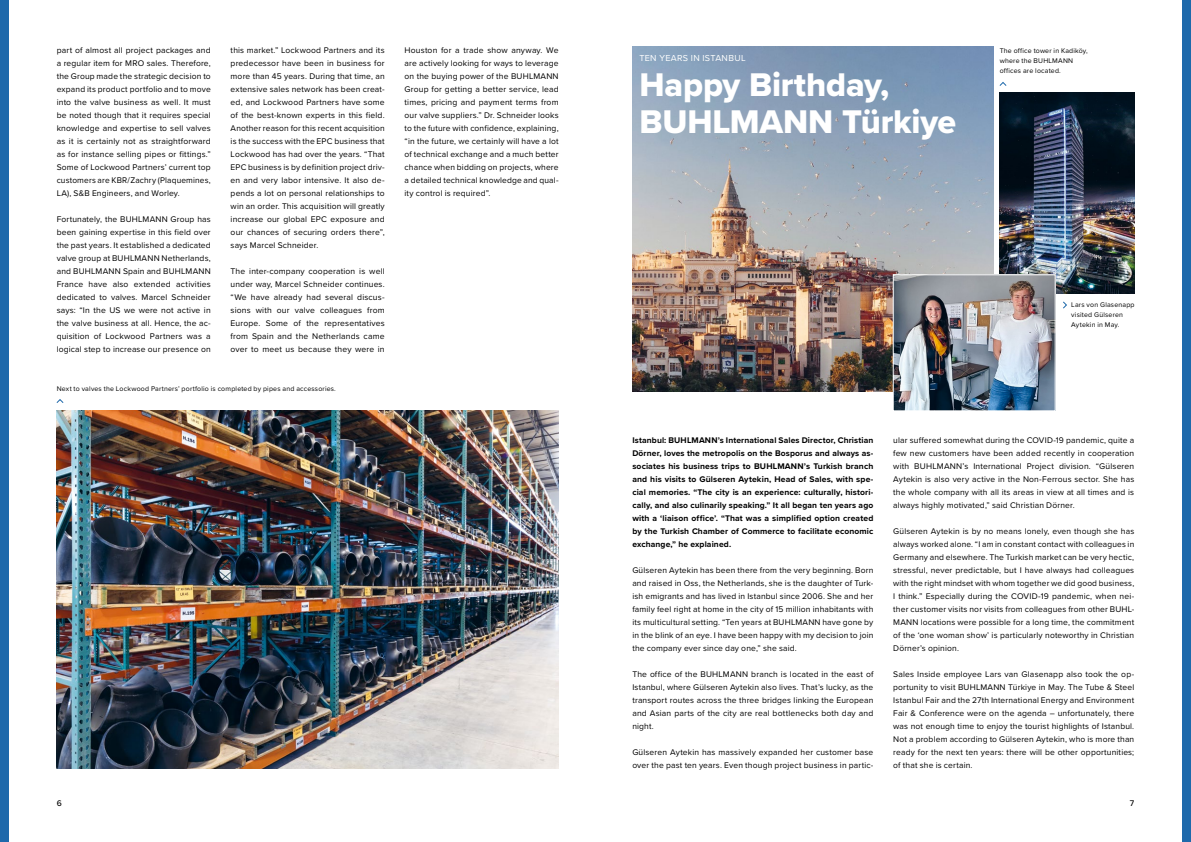
<style>
.page{position:relative;width:1191px;height:842px;background:#fff}
.page>*{position:absolute;margin:0;border:0;box-sizing:border-box;transform-origin:0 0}
.t1{font:34px/37px "Proxima Nova Extrabld";letter-spacing:-.005em;color:#fff}
.t2{font:9px "Proxima Nova";letter-spacing:.04em;color:#fff}
.t3{font:8.5px/13px "Proxima Nova";letter-spacing:.015em;color:#000;text-align:justify}
.t4{font:700 8.5px/13px "Proxima Nova";letter-spacing:.015em;color:#000;text-align:justify}
.t5{font:500 8.5px "Proxima Nova";color:#000}
.t6{font:7px/10px "Proxima Nova";letter-spacing:.025em;color:#000}
</style>
<div class="page">
<img style="left:632px;top:47px;width:361px;height:344px">
<img style="left:999px;top:92px;width:135px;height:202px">
<img style="left:894px;top:276px;width:159px;height:133px">
<div style="left:892px;top:274px;width:163px;height:137px;border:1px solid #fff"></div>
<img style="left:57px;top:411px;width:501px;height:357px">
<svg style="left:56px;top:399px;width:8px;height:4px"></svg>
<svg style="left:999px;top:82px;width:7px;height:4px"></svg>
<svg style="left:1063px;top:301px;width:4px;height:8px"></svg>
<div style="left:0;top:0;width:9px;height:842px;background:#1e69ab"></div>
<div style="left:1182px;top:0;width:9px;height:842px;background:#1e69ab"></div>
<p class="t3" style="left:57px;top:44px;width:156px">part of almost all project packages and a regular item for MRO sales. Therefore, the Group made the strategic decision to expand its product portfolio and to move into the valve business as well. It must be noted though that it requires special knowledge and expertise to sell valves as it is certainly not as straightforward as for instance selling pipes or fittings.” Some of Lockwood Partners’ current top customers are KBR/Zachry (Plaquemines, LA), S&amp;B Engineers, and Worley.</p>
<p class="t3" style="left:57px;top:213px;width:156px">Fortunately, the BUHLMANN Group has been gaining expertise in this field over the past years. It established a dedicated valve group at BUHLMANN Netherlands, and BUHLMANN Spain and BUHLMANN France have also extended activities dedicated to valves. Marcel Schneider says: “In the US we were not active in the valve business at all. Hence, the ac&shy;quisition of Lockwood Partners was a logical step to increase our presence on</p>
<p class="t3" style="left:231px;top:44px;width:156px">this market.” Lockwood Partners and its predecessor have been in business for more than 45 years. During that time, an extensive sales network has been creat&shy;ed, and Lockwood Partners have some of the best-known experts in this field.<br>Another reason for this recent acquisition is the success with the EPC business that Lockwood has had over the years. “That EPC business is by definition project driv&shy;en and very labor intensive. It also de&shy;pends a lot on personal relationships to win an order. This acquisition will greatly increase our global EPC exposure and our chances of securing orders there”, says Marcel Schneider.</p>
<p class="t3" style="left:231px;top:265px;width:156px">The inter-company cooperation is well under way, Marcel Schneider continues. “We have already had several discus&shy;sions with our valve colleagues from Europe. Some of the representatives from Spain and the Netherlands came over to meet us because they were in</p>
<p class="t6" style="left:57px;top:384px;width:281px">Next to valves the Lockwood Partners’ portfolio is completed by pipes and accessories.</p>
<p class="t3" style="left:404px;top:44px;width:156px">Houston for a trade show anyway. We are actively looking for ways to leverage on the buying power of the BUHLMANN Group for getting a better service, lead times, pricing and payment terms from our valve suppliers.” Dr. Schneider looks to the future with confidence, explaining, “in the future, we certainly will have a lot of technical exchange and a much better chance when bidding on projects, where a detailed technical knowledge and qual&shy;ity control is required”.</p>
<p class="t2" style="left:639px;top:51px;width:108px">TEN YEARS IN ISTANBUL</p>
<h1 class="t1" style="left:639px;top:66px;width:318px">Happy Birthday,<br>BUHLMANN Türkiye</h1>
<p class="t6" style="left:999px;top:45px;width:90px">The office tower in Kadiköy, where the BUHLMANN offices are located.</p>
<p class="t6" style="left:1071px;top:299px;width:65px">Lars von Glasenapp visited Gülseren<br>Aytekin in May.</p>
<p class="t4" style="left:632px;top:434px;width:242px">Istanbul: BUHLMANN’s International Sales Director, Christian Dörner, loves the metropolis on the Bosporus and always as&shy;sociates his business trips to BUHLMANN’s Turkish branch and his visits to Gülseren Aytekin, Head of Sales, with spe&shy;cial memories. “The city is an experience: culturally, histori&shy;cally, and also culinarily speaking.” It all began ten years ago with a ‘liaison office’. “That was a simplified option created by the Turkish Chamber of Commerce to facilitate economic exchange,” he explained.</p>
<p class="t3" style="left:632px;top:564px;width:242px">Gülseren Aytekin has been there from the very beginning. Born and raised in Oss, the Netherlands, she is the daughter of Turk&shy;ish emigrants and has lived in Istanbul since 2006. She and her family feel right at home in the city of 15 million inhabitants with its multicultural setting. “Ten years at BUHLMANN have gone by in the blink of an eye. I have been happy with my decision to join the company ever since day one,” she said.</p>
<p class="t3" style="left:632px;top:668px;width:242px">The office of the BUHLMANN branch is located in the east of Istanbul, where Gülseren Aytekin also lives. That’s lucky, as the transport routes across the three bridges linking the European and Asian parts of the city are real bottlenecks both day and night.</p>
<p class="t3" style="left:632px;top:746px;width:242px">Gülseren Aytekin has massively expanded her customer base over the past ten years. Even though project business in partic-</p>
<p class="t3" style="left:893px;top:434px;width:242px">ular suffered somewhat during the COVID-19 pandemic, quite a few new customers have been added recently in cooperation with BUHLMANN’s International Project division. “Gülseren Aytekin is also very active in the Non-Ferrous sector. She has the whole company with all its areas in view at all times and is always highly motivated,” said Christian Dörner.</p>
<p class="t3" style="left:893px;top:525px;width:242px">Gülseren Aytekin is by no means lonely, even though she has always worked alone. “I am in constant contact with colleagues in Germany and elsewhere. The Turkish market can be very hectic, stressful, never predictable, but I have always had colleagues with the right mindset with whom together we did good business, I think.” Especially during the COVID-19 pandemic, when nei&shy;ther customer visits nor visits from colleagues from other BUHL-MANN locations were possible for a long time, the commitment of the ‘one woman show’ is particularly noteworthy in Christian Dörner’s opinion.</p>
<p class="t3" style="left:893px;top:668px;width:242px">Sales Inside employee Lars van Glasenapp also took the op&shy;portunity to visit BUHLMANN Türkiye in May. The Tube &amp; Steel Istanbul Fair and the 27th International Energy and Environment Fair &amp; Conference were on the agenda – unfortunately, there was not enough time to enjoy the tourist highlights of Istanbul.<br>Not a problem according to Gülseren Aytekin, who is more than ready for the next ten years: there will be other opportunities; of that she is certain.</p>
<p class="t5" style="left:57px;top:797px;width:7px">6</p>
<p class="t5" style="left:1129px;top:797px;width:6px">7</p>
</div>
